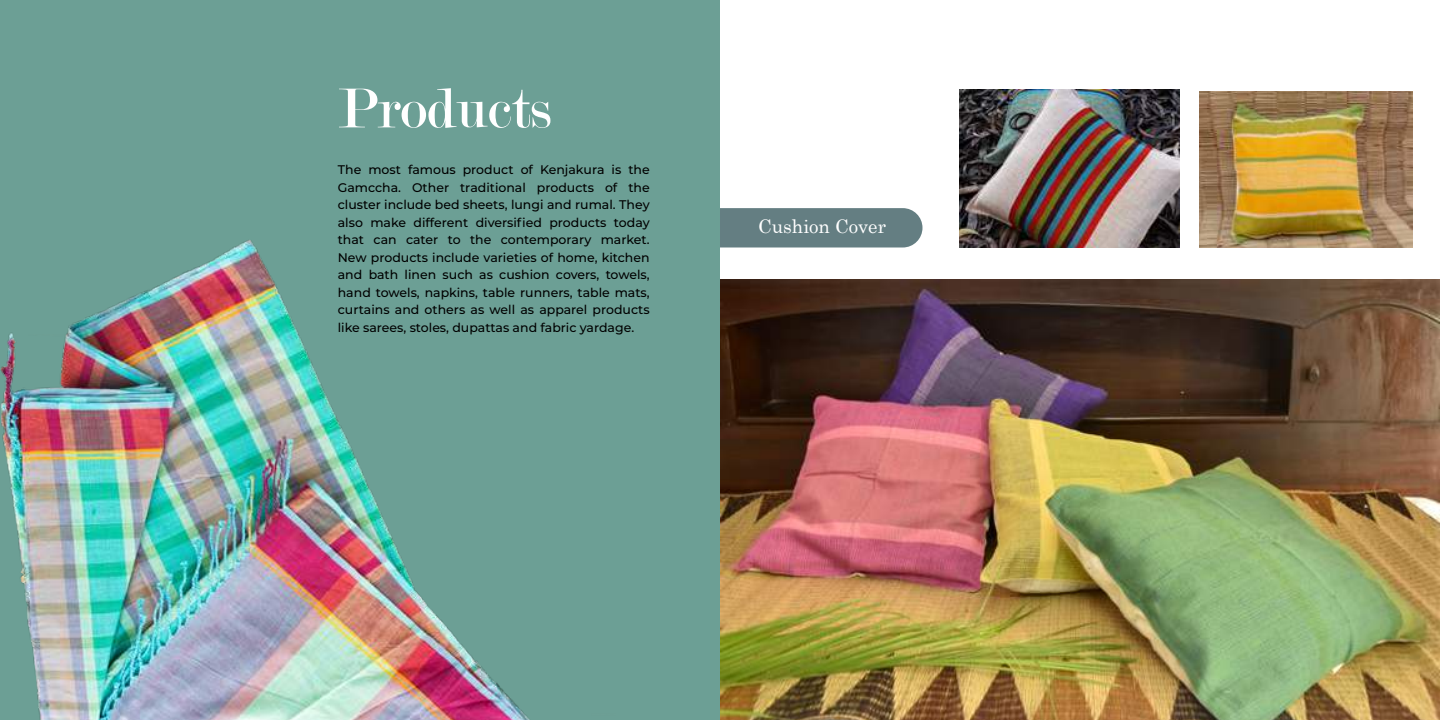
<style>
.page{position:relative;width:1440px;height:720px;background:#fff}
.page>*{position:absolute;margin:0;border:0;box-sizing:border-box;transform-origin:0 0}
.t1{font:60px "Modern";color:#fff}
.t2{font:18.75px "Century Schoolbook";color:#fff}
.t3{font:500 12.5px/17.5px "Montserrat";color:#000;text-align:justify}
</style>
<div class="page">
<div style="left:574px;top:208px;width:349px;height:39px;background:#647e82;border-radius:20px"></div>
<img style="left:720px;top:280px;width:720px;height:440px">
<img style="left:1199px;top:91px;width:214px;height:156px">
<img style="left:960px;top:90px;width:219px;height:157px">
<div style="left:0;top:0;width:720px;height:720px;background:#6c9f95"></div>
<img style="left:0;top:240px;width:530px;height:480px">
<h1 class="t1" style="left:338px;top:88px;width:215px">Products</h1>
<p class="t3" style="left:338px;top:161px;width:313px">The most famous product of Kenjakura is the Gamccha. Other traditional products of the cluster include bed sheets, lungi and rumal. They also make different diversified products today that can cater to the contemporary market.<br>New products include varieties of home, kitchen and bath linen such as cushion covers, towels, hand towels, napkins, table runners, table mats, curtains and others as well as apparel products like sarees, stoles, dupattas and fabric yardage.</p>
<h2 class="t2" style="left:758px;top:220px;width:129px">Cushion Cover</h2>
</div>
